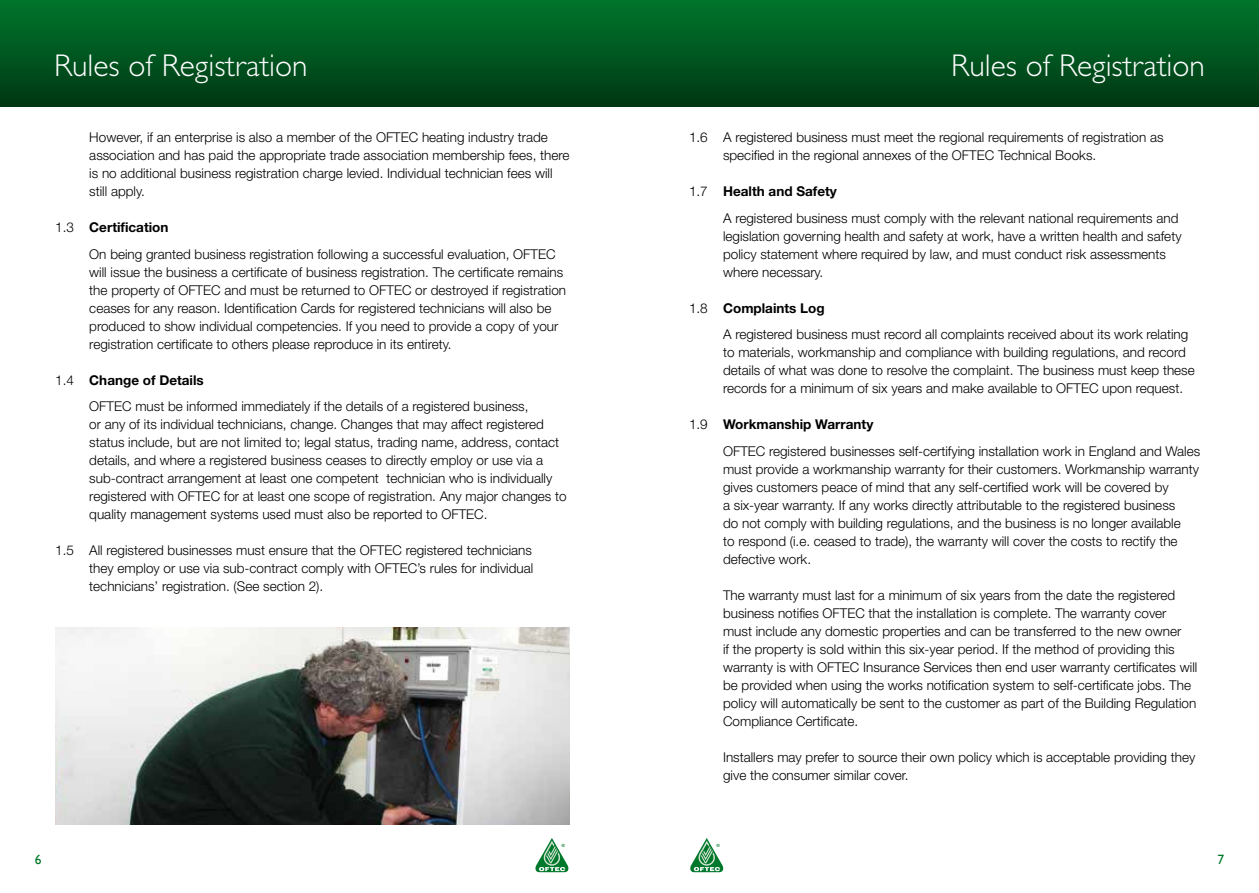
<style>
.page{position:relative;width:1259px;height:893px;background:#fff}
.page>*{position:absolute;margin:0;border:0;box-sizing:border-box;transform-origin:0 0}
.t1{font:300 31.5px "Gill Sans";color:#fff}
.t2{font:300 13.5px/18px "Helvetica Neue";color:#000}
.t3{font:13.5px "Gill Sans";color:#00792c}
.s1{font-weight:700}
</style>
<div class="page">
<div style="left:0;top:0;width:642px;height:106px;background:linear-gradient(to bottom,#00762c,#003813)"></div>
<div style="left:642px;top:0;width:617px;height:106px;background:linear-gradient(to bottom,#00762c,#003813)"></div>
<svg style="left:535px;top:838px;width:34px;height:35px"></svg>
<svg style="left:690px;top:838px;width:34px;height:35px"></svg>
<img style="left:55px;top:627px;width:515px;height:198px">
<h1 class="t1" style="left:54px;top:47px;width:255px">Rules of Registration</h1>
<h1 class="t1" style="left:951px;top:47px;width:255px">Rules of Registration</h1>
<p class="t2" style="left:89px;top:128px;width:482px">However, if an enterprise is also a member of the OFTEC heating industry trade association and has paid the appropriate trade association membership fees, there is no additional business registration charge levied. Individual technician fees will still apply.</p>
<p class="t2" style="left:89px;top:214px;width:468px;line-height:26.5px;text-indent:-34px">1.3 <span class="s1">Certification<br></span>On being granted business registration following a successful evaluation, OFTEC</p>
<p class="t2" style="left:89px;top:263px;width:478px">will issue the business a certificate of business registration. The certificate remains the property of OFTEC and must be returned to OFTEC or destroyed if registration ceases for any reason. Identification Cards for registered technicians will also be produced to show individual competencies. If you need to provide a copy of your registration certificate to others please reproduce in its entirety.</p>
<p class="t2" style="left:89px;top:367px;width:441px;line-height:26.5px;text-indent:-34px">1.4 <span class="s1">Change of Details<br></span>OFTEC must be informed immediately if the details of a registered business,</p>
<p class="t2" style="left:89px;top:415px;width:479px">or any of its individual technicians, change. Changes that may affect registered status include, but are not limited to; legal status, trading name, address, contact details, and where a registered business ceases to directly employ or use via a sub-contract arrangement at least one competent technician who is individually registered with OFTEC for at least one scope of registration. Any major changes to quality management systems used must also be reported to OFTEC.</p>
<p class="t2" style="left:89px;top:541px;width:445px;text-align:justify;text-indent:-34px">1.5 All registered businesses must ensure that the OFTEC registered technicians they employ or use via sub-contract comply with OFTEC’s rules for individual technicians’ registration. (See section 2).</p>
<p class="t2" style="left:723px;top:128px;width:442px;text-indent:-34px">1.6 A registered business must meet the regional requirements of registration as specified in the regional annexes of the OFTEC Technical Books.</p>
<p class="t2" style="left:723px;top:178px;width:457px;line-height:26.5px;text-indent:-34px">1.7 <span class="s1">Health and Safety<br></span>A registered business must comply with the relevant national requirements and</p>
<p class="t2" style="left:723px;top:227px;width:460px">legislation governing health and safety at work, have a written health and safety policy statement where required by law, and must conduct risk assessments where necessary.</p>
<p class="t2" style="left:723px;top:295px;width:467px;line-height:26.5px;text-indent:-34px">1.8 <span class="s1">Complaints Log<br></span>A registered business must record all complaints received about its work relating</p>
<p class="t2" style="left:723px;top:343px;width:473px">to materials, workmanship and compliance with building regulations, and record details of what was done to resolve the complaint. The business must keep these records for a minimum of six years and make available to OFTEC upon request.</p>
<p class="t2" style="left:723px;top:411px;width:479px;line-height:26.5px;text-indent:-34px">1.9 <span class="s1">Workmanship Warranty<br></span>OFTEC registered businesses self-certifying installation work in England and Wales</p>
<p class="t2" style="left:723px;top:460px;width:477px">must provide a workmanship warranty for their customers. Workmanship warranty gives customers peace of mind that any self-certified work will be covered by<br>a six-year warranty. If any works directly attributable to the registered business<br>do not comply with building regulations, and the business is no longer available<br>to respond (i.e. ceased to trade), the warranty will cover the costs to rectify the defective work.</p>
<p class="t2" style="left:723px;top:586px;width:476px">The warranty must last for a minimum of six years from the date the registered business notifies OFTEC that the installation is complete. The warranty cover must include any domestic properties and can be transferred to the new owner<br>if the property is sold within this six-year period. If the method of providing this warranty is with OFTEC Insurance Services then end user warranty certificates will be provided when using the works notification system to self-certificate jobs. The policy will automatically be sent to the customer as part of the Building Regulation Compliance Certificate.</p>
<p class="t2" style="left:723px;top:748px;width:474px">Installers may prefer to source their own policy which is acceptable providing they give the consumer similar cover.</p>
<p class="t3" style="left:35px;top:851px;width:8px">6</p>
<p class="t3" style="left:1217px;top:851px;width:8px">7</p>
</div>
